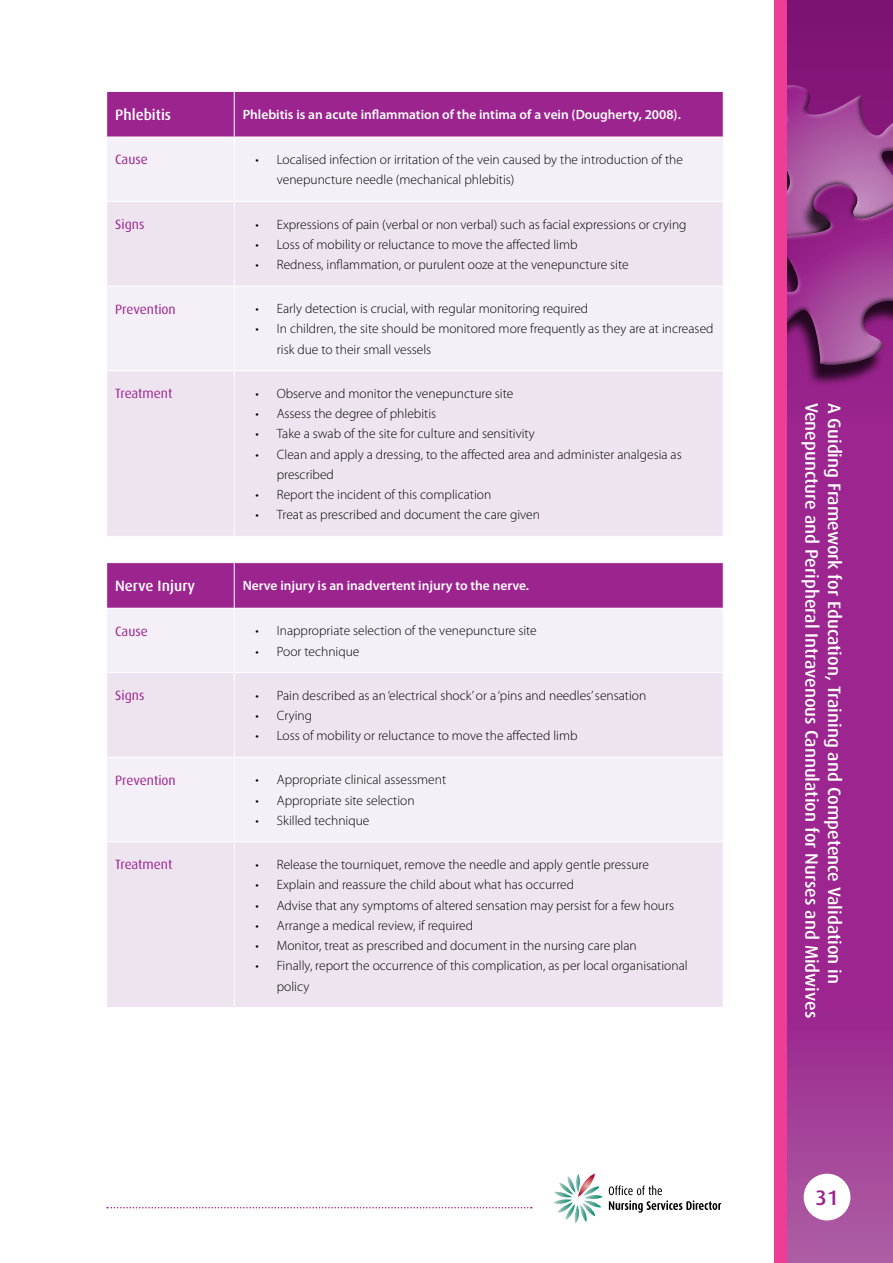
<style>
.page{position:relative;width:893px;height:1263px;background:#fff}
.page>*{position:absolute;margin:0;border:0;box-sizing:border-box;transform-origin:0 0}
.t1{font:500 21px "Dax";color:#9c248f}
.t2{font:500 18px "Dax";color:#fff}
.t3{font:500 15px "Dax";color:#fff}
.t4{font:300 13.5px/20.2px "Myriad Pro";color:#000}
.t5{font:600 13.5px "Myriad Pro";color:#fff}
.t6{font:13.5px "Dax";color:#9c248f}
</style>
<div class="page">
<svg style="left:554px;top:1174px;width:48px;height:49px"></svg>
<svg style="left:609px;top:1185px;width:112px;height:27px"></svg>
<svg style="left:107px;top:1207px;width:425px;height:1px"></svg>
<svg style="left:787px;top:0;width:106px;height:1263px;background:#9b2a8f"></svg>
<div style="left:787px;top:190px;width:106px;height:196px;background:#000;opacity:.75"></div>
<svg style="left:787px;top:83px;width:106px;height:99px;background:#9d4393"></svg>
<div style="left:787px;top:182px;width:106px;height:185px;background:#fff;opacity:.75"></div>
<div style="left:787px;top:186px;width:106px;height:181px;background:#000;opacity:.75"></div>
<div style="left:804px;top:1174px;width:46px;height:46px;background:#fff;border-radius:50%"></div>
<div style="left:774px;top:0;width:13px;height:1263px;background:#ee3d96"></div>
<div style="left:107px;top:92px;width:616px;height:45px;background:#9c248f"></div>
<div style="left:107px;top:138px;width:616px;height:63px;background:#f5eff7"></div>
<svg style="left:107px;top:202px;width:616px;height:334px;fill:#eee4f0"></svg>
<hr style="left:234px;top:92px;width:1px;height:45px;background:#fff">
<hr style="left:234px;top:137px;width:1px;height:64px;background:#fff">
<hr style="left:234px;top:202px;width:1px;height:84px;background:#fff">
<hr style="left:106px;top:286px;width:128px;height:1px;background:#fff">
<hr style="left:234px;top:286px;width:490px;height:1px;background:#fff">
<hr style="left:234px;top:286px;width:1px;height:84px;background:#fff">
<hr style="left:106px;top:370px;width:128px;height:1px;background:#fff">
<hr style="left:234px;top:370px;width:490px;height:1px;background:#fff">
<hr style="left:234px;top:371px;width:1px;height:165px;background:#fff">
<div style="left:107px;top:563px;width:616px;height:45px;background:#9c248f"></div>
<div style="left:107px;top:609px;width:616px;height:63px;background:#f5eff7"></div>
<svg style="left:107px;top:673px;width:616px;height:334px;fill:#eee4f0"></svg>
<hr style="left:234px;top:563px;width:1px;height:45px;background:#fff">
<hr style="left:234px;top:609px;width:1px;height:63px;background:#fff">
<hr style="left:234px;top:673px;width:1px;height:84px;background:#fff">
<hr style="left:106px;top:757px;width:128px;height:1px;background:#fff">
<hr style="left:234px;top:757px;width:490px;height:1px;background:#fff">
<hr style="left:234px;top:758px;width:1px;height:83px;background:#fff">
<hr style="left:106px;top:841px;width:128px;height:1px;background:#fff">
<hr style="left:234px;top:841px;width:490px;height:1px;background:#fff">
<hr style="left:234px;top:842px;width:1px;height:165px;background:#fff">
<p class="t3" style="left:115px;top:106px;width:57px">Phlebitis</p>
<p class="t5" style="left:243px;top:105px;width:440px">Phlebitis is an acute inflammation of the intima of a vein (Dougherty, 2008).</p>
<p class="t6" style="left:115px;top:152px;width:34px">Cause</p>
<p class="t4" style="left:277px;top:149px;width:408px;text-indent:-21px">• Localised infection or irritation of the vein caused by the introduction of the venepuncture needle (mechanical phlebitis)</p>
<p class="t6" style="left:115px;top:217px;width:31px">Signs</p>
<p class="t4" style="left:255px;top:214px;width:433px">• Expressions of pain (verbal or non verbal) such as facial expressions or crying</p>
<p class="t4" style="left:255px;top:234px;width:324px">• Loss of mobility or reluctance to move the affected limb</p>
<p class="t4" style="left:255px;top:254px;width:375px">• Redness, inflammation, or purulent ooze at the venepuncture site</p>
<p class="t6" style="left:115px;top:301px;width:62px">Prevention</p>
<p class="t4" style="left:255px;top:298px;width:334px">• Early detection is crucial, with regular monitoring required</p>
<p class="t4" style="left:277px;top:319px;width:438px;text-indent:-21px">• In children, the site should be monitored more frequently as they are at increased risk due to their small vessels</p>
<p class="t6" style="left:115px;top:386px;width:59px">Treatment</p>
<p class="t4" style="left:255px;top:383px;width:259px">• Observe and monitor the venepuncture site</p>
<p class="t4" style="left:255px;top:403px;width:182px">• Assess the degree of phlebitis</p>
<p class="t4" style="left:255px;top:424px;width:281px">• Take a swab of the site for culture and sensitivity</p>
<p class="t4" style="left:277px;top:444px;width:406px;text-indent:-21px">• Clean and apply a dressing, to the affected area and administer analgesia as prescribed</p>
<p class="t4" style="left:255px;top:484px;width:237px">• Report the incident of this complication</p>
<p class="t4" style="left:255px;top:505px;width:286px">• Treat as prescribed and document the care given</p>
<p class="t3" style="left:115px;top:578px;width:81px">Nerve Injury</p>
<p class="t5" style="left:243px;top:577px;width:288px">Nerve injury is an inadvertent injury to the nerve.</p>
<p class="t6" style="left:115px;top:623px;width:34px">Cause</p>
<p class="t4" style="left:255px;top:621px;width:283px">• Inappropriate selection of the venepuncture site</p>
<p class="t4" style="left:255px;top:641px;width:105px">• Poor technique</p>
<p class="t6" style="left:115px;top:688px;width:31px">Signs</p>
<p class="t4" style="left:255px;top:685px;width:392px">• Pain described as an‘electrical shock’or a ‘pins and needles’sensation</p>
<p class="t4" style="left:256px;top:705px;width:58px">• Crying</p>
<p class="t4" style="left:256px;top:725px;width:324px">• Loss of mobility or reluctance to move the affected limb</p>
<p class="t6" style="left:115px;top:772px;width:62px">Prevention</p>
<p class="t4" style="left:256px;top:770px;width:192px">• Appropriate clinical assessment</p>
<p class="t4" style="left:256px;top:790px;width:161px">• Appropriate site selection</p>
<p class="t4" style="left:256px;top:810px;width:115px">• Skilled technique</p>
<p class="t6" style="left:115px;top:857px;width:59px">Treatment</p>
<p class="t4" style="left:256px;top:854px;width:395px">• Release the tourniquet, remove the needle and apply gentle pressure</p>
<p class="t4" style="left:256px;top:874px;width:320px">• Explain and reassure the child about what has occurred</p>
<p class="t4" style="left:256px;top:895px;width:420px">• Advise that any symptoms of altered sensation may persist for a few hours</p>
<p class="t4" style="left:256px;top:915px;width:219px">• Arrange a medical review, if required</p>
<p class="t4" style="left:256px;top:935px;width:383px">• Monitor, treat as prescribed and document in the nursing care plan</p>
<p class="t4" style="left:277px;top:955px;width:412px;text-indent:-21px">• Finally, report the occurrence of this complication, as per local organisational policy</p>
<h2 class="t2" style="left:822px;top:403px;width:617px;rotate:90deg">Venepuncture and Peripheral Intravenous Cannulation for Nurses and Midwives</h2>
<h2 class="t2" style="left:844px;top:403px;width:583px;rotate:90deg">A Guiding Framework for Education, Training and Competence Validation in</h2>
<h1 class="t1" style="left:816px;top:1186px;width:24px">31</h1>
</div>
